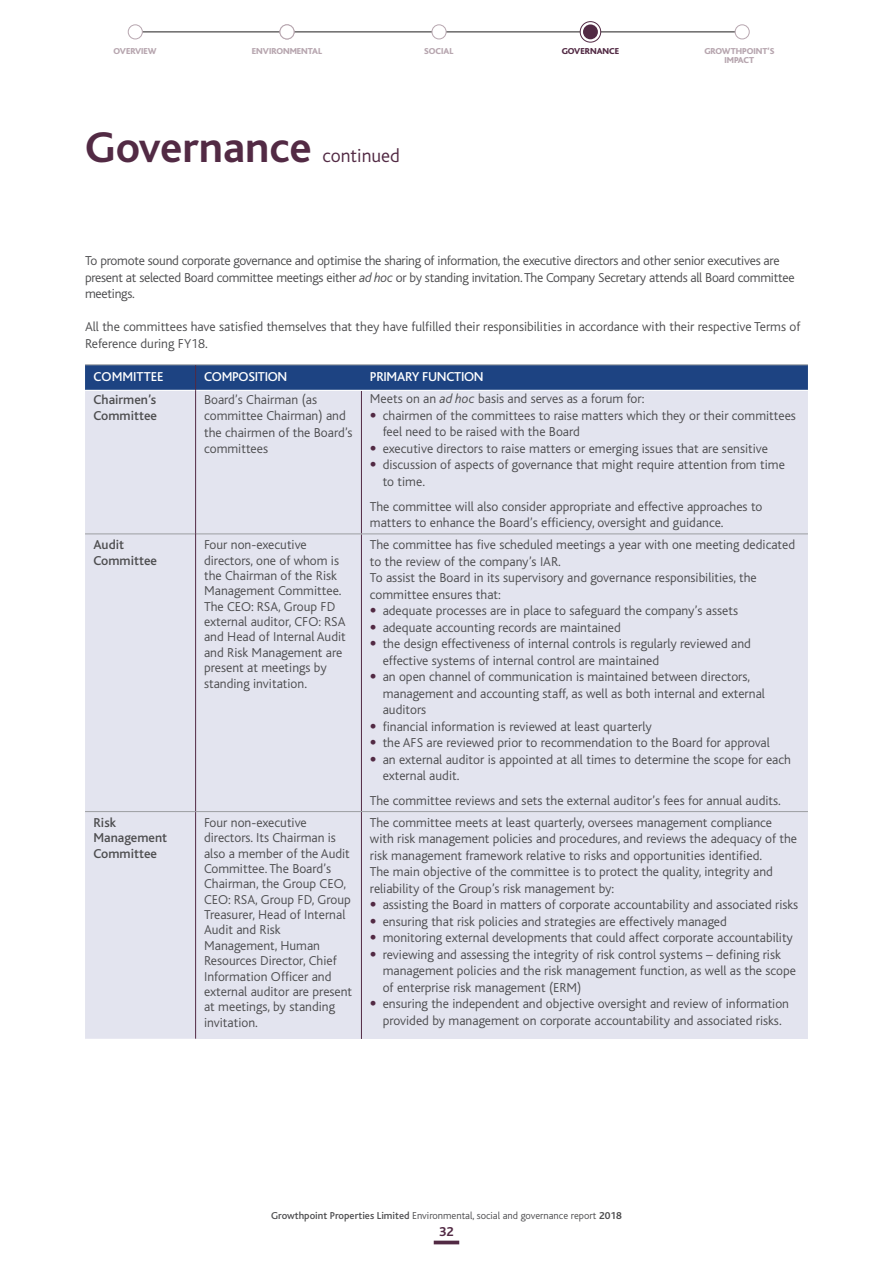
<style>
.page{position:relative;width:893px;height:1263px;background:#fff}
.page>*{position:absolute;margin:0;border:0;box-sizing:border-box;transform-origin:0 0}
.t1{font:700 45px "Bliss";color:#522a44}
.t2{font:300 19.5px "Bliss";color:#522a44}
.t3{font:300 13.5px/15.5px "Bliss";color:#4d4d4f}
.t4{font:300 13.5px/16.5px "Bliss";letter-spacing:-.02em;color:#4d4d4f}
.t5{font:500 13.5px/15.5px "Bliss";color:#4d4d4f}
.t6{font:500 13.5px "Bliss";letter-spacing:-.02em;color:#fff}
.t7{font:500 13.5px "Bliss";color:#fff}
.t8{font:700 13.5px "Bliss";color:#522a44}
.t9{font:300 10.5px "Bliss";color:#4d4d4f}
.t10{font:800 9px/9px "Bliss";color:#b7a6af;text-align:center}
.t11{font:800 9px "Bliss";color:#522a44}
.s1{font-style:italic}
.s2{font-family:"Helvetica Neue LT Std";font-weight:100;font-stretch:condensed;color:#522a44}
.s3{font-weight:500}
.s4{font-weight:700}
</style>
<div class="page">
<svg style="left:434px;top:1240px;width:25px;height:4px"></svg>
<div style="left:85px;top:391px;width:723px;height:648px;background:#e3e4ef"></div>
<hr style="left:195px;top:812px;width:1px;height:227px;background:#522a44">
<hr style="left:85px;top:364px;width:723px;height:1px;background:#9c9ea1">
<hr style="left:361px;top:391px;width:1px;height:142px;background:#522a44">
<hr style="left:361px;top:534px;width:1px;height:277px;background:#522a44">
<hr style="left:361px;top:812px;width:1px;height:227px;background:#522a44">
<hr style="left:85px;top:533px;width:110px;height:1px;background:#9c9ea1">
<hr style="left:196px;top:533px;width:612px;height:1px;background:#9c9ea1">
<hr style="left:85px;top:811px;width:723px;height:1px;background:#9c9ea1">
<svg style="left:85px;top:365px;width:723px;height:25px;background:#204583"></svg>
<hr style="left:195px;top:390px;width:1px;height:144px;background:#522a44">
<hr style="left:195px;top:534px;width:1px;height:277px;background:#522a44">
<hr style="left:135px;top:32px;width:608px;height:1px;background:#201e1e">
<div style="left:280px;top:25px;width:14px;height:14px;background:#fff;border-radius:50%"></div>
<div style="left:280px;top:24px;width:14px;height:15px;border:1px solid #b7a6af;border-radius:50%"></div>
<div style="left:432px;top:25px;width:14px;height:14px;background:#fff;border-radius:50%"></div>
<div style="left:432px;top:24px;width:14px;height:15px;border:1px solid #b7a6af;border-radius:50%"></div>
<div style="left:128px;top:25px;width:14px;height:14px;background:#fff;border-radius:50%"></div>
<div style="left:128px;top:24px;width:15px;height:15px;border:1px solid #b7a6af;border-radius:50%"></div>
<div style="left:735px;top:25px;width:14px;height:14px;background:#fff;border-radius:50%"></div>
<div style="left:735px;top:24px;width:15px;height:15px;border:1px solid #b7a6af;border-radius:50%"></div>
<svg style="left:580px;top:22px;width:21px;height:20px"></svg>
<div style="left:583px;top:24px;width:15px;height:15px;background:#522a44;border-radius:50%"></div>
<div style="left:580px;top:21px;width:21px;height:22px;border:1px solid #522a44;border-radius:50%"></div>
<p class="t10" style="left:113px;top:47px;width:45px">OVERVIEW</p>
<p class="t10" style="left:252px;top:47px;width:72px">ENVIRONMENTAL</p>
<p class="t10" style="left:424px;top:47px;width:31px">SOCIAL</p>
<p class="t11" style="left:562px;top:48px;width:59px">GOVERNANCE</p>
<p class="t10" style="left:704px;top:47px;width:71px">GROWTHPOINT’S<br>IMPACT</p>
<h1 class="t1" style="left:85px;top:130px;width:228px">Governance</h1>
<h2 class="t2" style="left:323px;top:146px;width:79px">continued</h2>
<p class="t4" style="left:85px;top:253px;width:711px">To promote sound corporate governance and optimise the sharing of information, the executive directors and other senior executives are present at selected Board committee meetings either <span class="s1">ad hoc</span> or by standing invitation. The Company Secretary attends all Board committee meetings.</p>
<p class="t3" style="left:85px;top:319px;width:717px;line-height:16.5px">All the committees have satisfied themselves that they have fulfilled their responsibilities in accordance with their respective Terms of<br>Reference during FY18.</p>
<p class="t7" style="left:94px;top:371px;width:71px">COMMITTEE</p>
<p class="t6" style="left:204px;top:371px;width:85px">COMPOSITION</p>
<p class="t6" style="left:370px;top:371px;width:115px">PRIMARY FUNCTION</p>
<p class="t5" style="left:94px;top:392px;width:65px;line-height:16.5px">Chairmen’s<br>Committee</p>
<p class="t3" style="left:204px;top:391px;width:150px;line-height:16.5px">Board’s Chairman (as committee Chairman) and the chairmen of the Board’s committees</p>
<p class="t3" style="left:370px;top:392px;width:276px">Meets on an <span class="s1">ad hoc</span> basis and serves as a forum for:</p>
<p class="t3" style="left:383px;top:408px;width:415px;line-height:16.5px;text-indent:-13px"><span class="s2">•</span> chairmen of the committees to raise matters which they or their committees feel need to be raised with the Board</p>
<p class="t3" style="left:370px;top:441px;width:400px"><span class="s2">•</span> executive directors to raise matters or emerging issues that are sensitive</p>
<p class="t3" style="left:383px;top:457px;width:404px;line-height:16.5px;text-indent:-13px"><span class="s2">•</span> discussion of aspects of governance that might require attention from time to time.</p>
<p class="t3" style="left:370px;top:499px;width:394px;line-height:16.5px">The committee will also consider appropriate and effective approaches to matters to enhance the Board’s efficiency, oversight and guidance.</p>
<p class="t5" style="left:94px;top:538px;width:65px">Audit<br>Committee</p>
<p class="t3" style="left:204px;top:537px;width:143px">Four non-executive directors, one of whom is the Chairman of the Risk<br>Management Committee.<br>The CEO: RSA, Group FD external auditor, CFO: RSA and Head of Internal Audit and Risk Management are present at meetings by standing invitation.</p>
<p class="t3" style="left:370px;top:537px;width:427px;line-height:16.5px">The committee has five scheduled meetings a year with one meeting dedicated to the review of the company’s IAR.<br>To assist the Board in its supervisory and governance responsibilities, the committee ensures that:</p>
<p class="t3" style="left:370px;top:603px;width:370px"><span class="s2">•</span> adequate processes are in place to safeguard the company’s assets</p>
<p class="t3" style="left:370px;top:620px;width:252px"><span class="s2">•</span> adequate accounting records are maintained</p>
<p class="t3" style="left:383px;top:636px;width:370px;line-height:16.5px;text-indent:-13px"><span class="s2">•</span> the design effectiveness of internal controls is regularly reviewed and effective systems of internal control are maintained</p>
<p class="t3" style="left:383px;top:669px;width:384px;line-height:16.5px;text-indent:-13px"><span class="s2">•</span> an open channel of communication is maintained between directors, management and accounting staff, as well as both internal and external auditors</p>
<p class="t3" style="left:370px;top:719px;width:283px"><span class="s2">•</span> financial information is reviewed at least quarterly</p>
<p class="t3" style="left:370px;top:735px;width:401px"><span class="s2">•</span> the AFS are reviewed prior to recommendation to the Board for approval</p>
<p class="t3" style="left:383px;top:751px;width:410px;line-height:16.5px;text-indent:-13px"><span class="s2">•</span> an external auditor is appointed at all times to determine the scope for each external audit.</p>
<p class="t3" style="left:370px;top:793px;width:412px">The committee reviews and sets the external auditor’s fees for annual audits.</p>
<p class="t5" style="left:94px;top:816px;width:75px">Risk<br>Management<br>Committee</p>
<p class="t3" style="left:204px;top:815px;width:150px">Four non-executive directors. Its Chairman is also a member of the Audit<br>Committee. The Board’s<br>Chairman, the Group CEO,<br>CEO: RSA, Group FD, Group<br>Treasurer, Head of Internal<br>Audit and Risk<br>Management, Human<br>Resources Director, Chief<br>Information Officer and external auditor are present at meetings, by standing invitation.</p>
<p class="t3" style="left:370px;top:814px;width:429px;line-height:16.5px">The committee meets at least quarterly, oversees management compliance with risk management policies and procedures, and reviews the adequacy of the risk management framework relative to risks and opportunities identified.<br>The main objective of the committee is to protect the quality, integrity and reliability of the Group’s risk management by:</p>
<p class="t3" style="left:370px;top:897px;width:430px"><span class="s2">•</span> assisting the Board in matters of corporate accountability and associated risks</p>
<p class="t3" style="left:370px;top:914px;width:358px"><span class="s2">•</span> ensuring that risk policies and strategies are effectively managed</p>
<p class="t3" style="left:370px;top:930px;width:425px"><span class="s2">•</span> monitoring external developments that could affect corporate accountability</p>
<p class="t3" style="left:383px;top:946px;width:415px;line-height:16.5px;text-indent:-13px"><span class="s2">•</span> reviewing and assessing the integrity of risk control systems – defining risk management policies and the risk management function, as well as the scope of enterprise risk management (ERM)</p>
<p class="t3" style="left:370px;top:996px;width:421px;line-height:16.5px;text-align:center"><span class="s2">•</span> ensuring the independent and objective oversight and review of information provided by management on corporate accountability and associated risks.</p>
<p class="t9" style="left:271px;top:1210px;width:352px"><span class="s3">Growthpoint Properties Limited</span> Environmental, social and governance report <span class="s4">2018</span></p>
<p class="t8" style="left:439px;top:1227px;width:16px">32</p>
</div>
